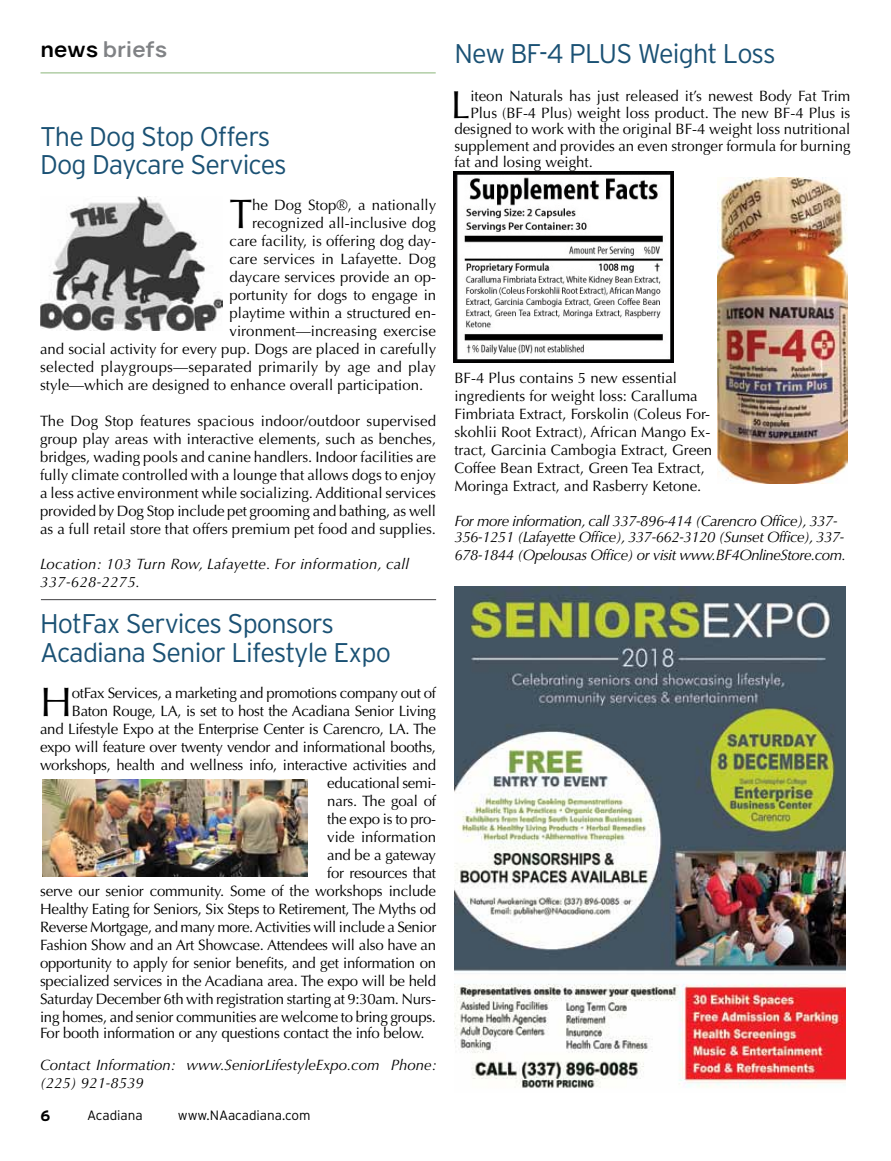
<style>
.page{position:relative;width:891px;height:1161px;background:#fff}
.page>*{position:absolute;margin:0;border:0;box-sizing:border-box;transform-origin:0 0}
.t1{font:41.25px "Optima";color:#000}
.t2{font:39.15px "Optima";color:#000}
.t3{font:300 27px/28.5px "Interstate";letter-spacing:-.03em;color:#1a5174}
.t4{font:700 21px "Gravity";color:#808285;scale:1.1 1}
.t5{font:15px/18px "Optima";letter-spacing:-.01em;color:#000;text-align:justify}
.t6{font:italic 15px/16.5px "Optima";letter-spacing:-.03em;color:#000}
.t7{font:italic 15px/18px "Optima";color:#000}
.t8{font:italic 15px/18px "Optima";letter-spacing:.02em;color:#000}
.t9{font:15px "Optima";letter-spacing:.015em;color:#000}
.t10{font:700 15px "Interstate";color:#000}
.t11{font:300 13.5px "Interstate";color:#000}
.s1{color:#000}
</style>
<div class="page">
<hr style="left:41px;top:73px;width:395px;height:1px;background:#8ab679">
<hr style="left:41px;top:599px;width:395px;height:1px;background:#414042">
<img style="left:718px;top:178px;width:130px;height:305px">
<img style="left:454px;top:172px;width:219px;height:191px">
<img style="left:454px;top:586px;width:392px;height:502px">
<img style="left:41px;top:196px;width:182px;height:134px">
<img style="left:42px;top:779px;width:266px;height:97px">
<h3 class="t4" style="left:41px;top:37px;width:117px"><span class="s1">news</span> briefs</h3>
<h3 class="t3" style="left:454px;top:39px;width:323px">New BF-4 PLUS Weight Loss</h3>
<h2 class="t2" style="left:451px;top:82px;width:21px">L</h2>
<p class="t5" style="left:470px;top:88px;width:381px">iteon Naturals has just released it’s newest Body Fat Trim</p>
<p class="t5" style="left:470px;top:104px;width:381px">Plus (BF-4 Plus) weight loss product. The new BF-4 Plus is</p>
<p class="t5" style="left:454px;top:121px;width:397px">designed to work with the original BF-4 weight loss nutritional</p>
<p class="t5" style="left:454px;top:137px;width:398px">supplement and provides an even stronger formula for burning</p>
<p class="t5" style="left:454px;top:154px;width:140px">fat and losing weight.</p>
<h3 class="t3" style="left:40px;top:122px;width:248px">The Dog Stop Offers<br>Dog Daycare Services</h3>
<h1 class="t1" style="left:230px;top:190px;width:24px">T</h1>
<p class="t5" style="left:252px;top:196px;width:186px">he Dog Stop®, a nationally</p>
<p class="t5" style="left:252px;top:214px;width:186px">recognized all-inclusive dog</p>
<p class="t5" style="left:230px;top:232px;width:208px">care facility, is offering dog day-</p>
<p class="t5" style="left:230px;top:250px;width:208px">care services in Lafayette. Dog</p>
<p class="t5" style="left:230px;top:268px;width:208px">daycare services provide an op-</p>
<p class="t5" style="left:230px;top:286px;width:208px">portunity for dogs to engage in</p>
<p class="t5" style="left:230px;top:304px;width:208px">playtime within a structured en-</p>
<p class="t5" style="left:230px;top:322px;width:208px">vironment—increasing exercise</p>
<p class="t5" style="left:40px;top:340px;width:398px">and social activity for every pup. Dogs are placed in carefully</p>
<p class="t9" style="left:40px;top:359px;width:397px">selected playgroups—separated primarily by age and play</p>
<p class="t5" style="left:40px;top:376px;width:385px">style—which are designed to enhance overall participation.</p>
<p class="t5" style="left:40px;top:412px;width:398px">The Dog Stop features spacious indoor/outdoor supervised group play areas with interactive elements, such as benches, bridges, wading pools and canine handlers. Indoor facilities are fully climate controlled with a lounge that allows dogs to enjoy a less active environment while socializing. Additional services provided by Dog Stop include pet grooming and bathing, as well as a full retail store that offers premium pet food and supplies.</p>
<p class="t8" style="left:40px;top:555px;width:371px">Location: 103 Turn Row, Lafayette. For information, call<br>337-628-2275.</p>
<h3 class="t3" style="left:40px;top:609px;width:352px">HotFax Services Sponsors<br>Acadiana Senior Lifestyle Expo</h3>
<h1 class="t1" style="left:40px;top:678px;width:34px">H</h1>
<p class="t5" style="left:454px;top:370px;width:259px;text-align:left">BF-4 Plus contains 5 new essential ingredients for weight loss: Caralluma Fimbriata Extract, Forskolin (Coleus For&shy;skohlii Root Extract), African Mango Ex&shy;tract, Garcinia Cambogia Extract, Green Coffee Bean Extract, Green Tea Extract, Moringa Extract, and Rasberry Ketone.</p>
<p class="t6" style="left:454px;top:513px;width:391px">For more information, call 337-896-414 (Carencro Office), 337-<br>356-1251 (Lafayette Office), 337-662-3120 (Sunset Office), 337-</p>
<p class="t6" style="left:454px;top:547px;width:393px">678-1844 (Opelousas Office) or visit www.BF4OnlineStore.com.</p>
<p class="t5" style="left:40px;top:684px;width:398px;text-align:right">otFax Services, a marketing and promotions company out of Baton Rouge, LA, is set to host the Acadiana Senior Living<br>and Lifestyle Expo at the Enterprise Center is Carencro, LA. The expo will feature over twenty vendor and informational booths, workshops, health and wellness info, interactive activities and educational semi-<br>nars. The goal of<br>the expo is to pro-<br>vide information<br>and be a gateway<br>for resources that<br>serve our senior community. Some of the workshops include Healthy Eating for Seniors, Six Steps to Retirement, The Myths od Reverse Mortgage, and many more. Activities will include a Senior Fashion Show and an Art Showcase. Attendees will also have an opportunity to apply for senior benefits, and get information on specialized services in the Acadiana area. The expo will be held Saturday December 6th with registration starting at 9:30am. Nurs&shy;ing homes, and senior communities are welcome to bring groups.</p>
<p class="t5" style="left:40px;top:1024px;width:386px">For booth information or any questions contact the info below.</p>
<p class="t7" style="left:40px;top:1056px;width:398px">Contact Information: www.SeniorLifestyleExpo.com Phone: (225) 921-8539</p>
<p class="t10" style="left:40px;top:1107px;width:11px">6</p>
<p class="t11" style="left:87px;top:1108px;width:57px">Acadiana</p>
<p class="t11" style="left:178px;top:1108px;width:134px">www.NAacadiana.com</p>
</div>
